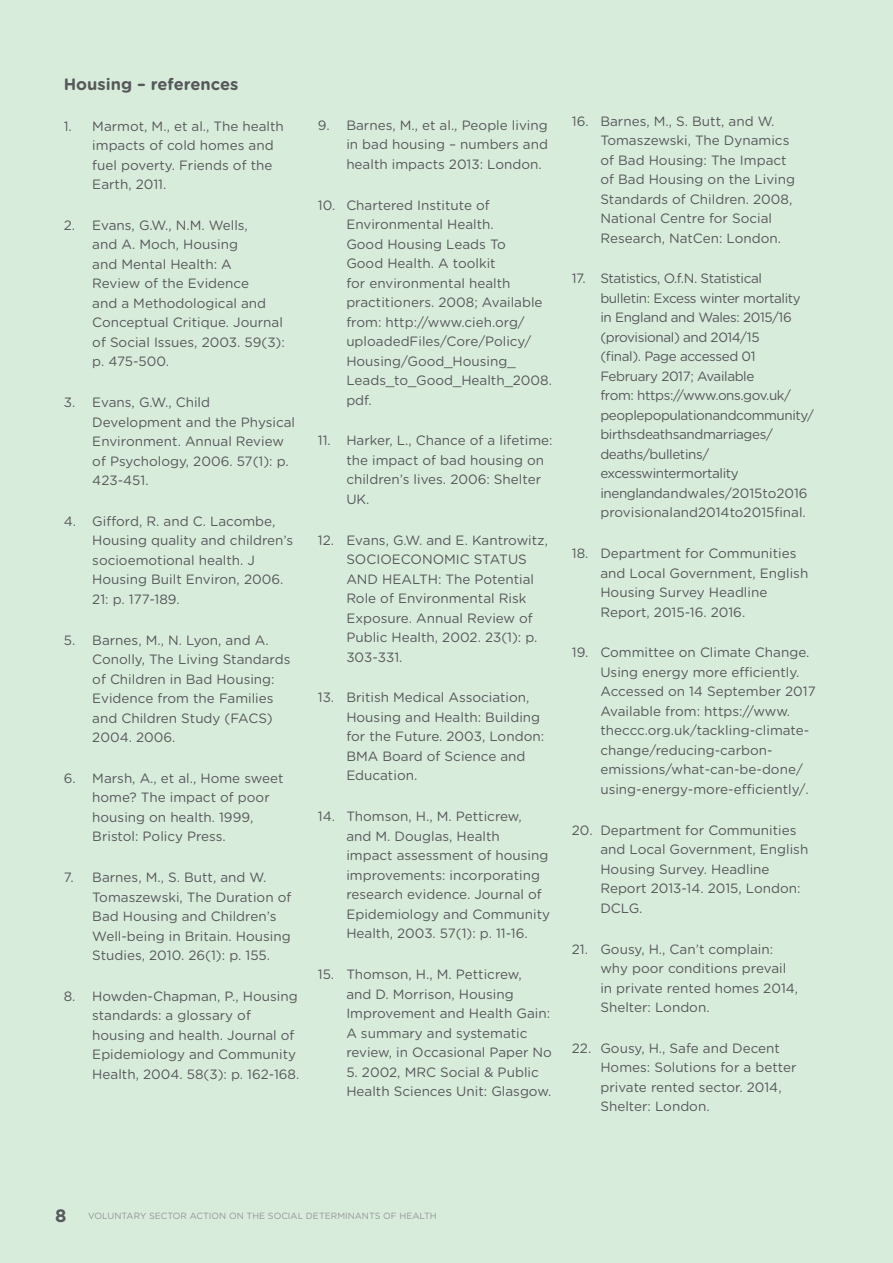
<style>
.page{position:relative;width:893px;height:1263px;background:#d8ecdc}
.page>*{position:absolute;margin:0;border:0;box-sizing:border-box;transform-origin:0 0}
.t1{font:700 18px "Gotham Rounded";color:#57585a}
.justified_text{font:700 16.5px "Gotham Rounded";color:#57585a}
.justified_text-2{font:13.5px/19.5px "Gotham Rounded";color:#57585a}
.justified_text-3{font:13.5px/19.5px "Gotham Rounded";letter-spacing:-.03em;color:#57585a}
.t2{font:9px "Gotham Rounded";color:#939598}
</style>
<div class="page">
<p class="justified_text" style="left:64px;top:72px;width:176px">Housing – references</p>
<p class="justified_text-2" style="left:92px;top:115px;width:193px;text-indent:-28px">1. Marmot, M., et al., The health impacts of cold homes and fuel poverty. Friends of the<br>Earth, 2011.</p>
<p class="justified_text-2" style="left:92px;top:215px;width:194px;text-indent:-28px">2. Evans, G.W., N.M. Wells,<br>and A. Moch, Housing<br>and Mental Health: A<br>Review of the Evidence<br>and a Methodological and<br>Conceptual Critique. Journal of Social Issues, 2003. 59(3): p. 475-500.</p>
<p class="justified_text-2" style="left:92px;top:392px;width:204px;text-indent:-28px">3. Evans, G.W., Child<br>Development and the Physical<br>Environment. Annual Review of Psychology, 2006. 57(1): p.<br>423-451.</p>
<p class="justified_text-2" style="left:92px;top:511px;width:202px;text-indent:-28px">4. Gifford, R. and C. Lacombe,<br>Housing quality and children’s socioemotional health. J<br>Housing Built Environ, 2006.<br>21: p. 177-189.</p>
<p class="justified_text-2" style="left:92px;top:629px;width:200px;text-indent:-28px">5. Barnes, M., N. Lyon, and A.<br>Conolly, The Living Standards of Children in Bad Housing:<br>Evidence from the Families and Children Study (FACS)<br>2004. 2006.</p>
<p class="justified_text-2" style="left:92px;top:768px;width:193px;text-indent:-28px">6. Marsh, A., et al., Home sweet home? The impact of poor housing on health. 1999,<br>Bristol: Policy Press.</p>
<p class="justified_text-2" style="left:92px;top:867px;width:201px;text-indent:-28px">7. Barnes, M., S. Butt, and W.<br>Tomaszewski, The Duration of<br>Bad Housing and Children’s<br>Well-being in Britain. Housing<br>Studies, 2010. 26(1): p. 155.</p>
<p class="justified_text-2" style="left:92px;top:986px;width:209px;text-indent:-28px">8. Howden-Chapman, P., Housing standards: a glossary of housing and health. Journal of<br>Epidemiology and Community<br>Health, 2004. 58(3): p. 162-168.</p>
<p class="justified_text-2" style="left:346px;top:115px;width:203px;text-align:justify;text-indent:-28px">9. Barnes, M., et al., People living in bad housing – numbers and health impacts 2013: London.</p>
<p class="justified_text-2" style="left:346px;top:194px;width:207px;text-indent:-28px">10. Chartered Institute of<br>Environmental Health.<br>Good Housing Leads To<br>Good Health. A toolkit<br>for environmental health practitioners. 2008; Available from: http://www.cieh.org/ uploadedFiles/Core/Policy/<br>Housing/Good_Housing_<br>Leads_to_Good_Health_2008. pdf.</p>
<p class="justified_text-2" style="left:346px;top:430px;width:208px;text-indent:-28px">11. Harker, L., Chance of a lifetime: the impact of bad housing on children’s lives. 2006: Shelter<br>UK.</p>
<p class="justified_text-2" style="left:346px;top:530px;width:203px;text-indent:-28px">12. Evans, G.W. and E. Kantrowitz,<br>SOCIOECONOMIC STATUS<br>AND HEALTH: The Potential<br>Role of Environmental Risk<br>Exposure. Annual Review of<br>Public Health, 2002. 23(1): p.<br>303-331.</p>
<p class="justified_text-2" style="left:346px;top:687px;width:199px;text-indent:-28px">13. British Medical Association,<br>Housing and Health: Building for the Future. 2003, London:<br>BMA Board of Science and<br>Education.</p>
<p class="justified_text-2" style="left:346px;top:806px;width:205px;text-indent:-28px">14. Thomson, H., M. Petticrew, and M. Douglas, Health<br>impact assessment of housing improvements: incorporating research evidence. Journal of<br>Epidemiology and Community<br>Health, 2003. 57(1): p. 11-16.</p>
<p class="justified_text-2" style="left:346px;top:964px;width:207px;text-indent:-28px">15. Thomson, H., M. Petticrew,<br>and D. Morrison, Housing<br>Improvement and Health Gain:<br>A summary and systematic review, in Occasional Paper No</p>
<p class="justified_text-2" style="left:346px;top:1061px;width:206px">5. 2002, MRC Social &amp; Public<br>Health Sciences Unit: Glasgow.</p>
<p class="justified_text-2" style="left:600px;top:110px;width:196px;text-indent:-28px">16. Barnes, M., S. Butt, and W.<br>Tomaszewski, The Dynamics of Bad Housing: The Impact of Bad Housing on the Living<br>Standards of Children. 2008,<br>National Centre for Social<br>Research, NatCen: London.</p>
<p class="justified_text-3" style="left:600px;top:268px;width:215px;text-indent:-28px">17. Statistics, O.f.N. Statistical bulletin: Excess winter mortality in England and Wales: 2015/16 (provisional) and 2014/15<br>(final). Page accessed 01<br>February 2017; Available<br>from: https://www.ons.gov.uk/ peoplepopulationandcommunity/ birthsdeathsandmarriages/ deaths/bulletins/ excesswintermortality inenglandandwales/2015to2016 provisionaland2014to2015final.</p>
<p class="justified_text-2" style="left:600px;top:543px;width:209px;text-indent:-28px">18. Department for Communities and Local Government, English<br>Housing Survey Headline<br>Report, 2015-16. 2016.</p>
<p class="justified_text-2" style="left:600px;top:642px;width:217px;text-indent:-28px">19. Committee on Climate Change.<br>Using energy more efficiently.<br>Accessed on 14 September 2017<br>Available from: https://www. theccc.org.uk/tackling-climate&shy;change/reducing-carbon&shy;emissions/what-can-be-done/ using-energy-more-efficiently/.</p>
<p class="justified_text-2" style="left:600px;top:820px;width:209px;text-indent:-28px">20. Department for Communities and Local Government, English<br>Housing Survey. Headline<br>Report 2013-14. 2015, London:<br>DCLG.</p>
<p class="justified_text-2" style="left:600px;top:938px;width:199px;text-indent:-28px">21. Gousy, H., Can’t complain: why poor conditions prevail in private rented homes 2014,<br>Shelter: London.</p>
<p class="justified_text-2" style="left:600px;top:1038px;width:198px;text-indent:-28px">22. Gousy, H., Safe and Decent<br>Homes: Solutions for a better private rented sector. 2014,<br>Shelter: London.</p>
<p class="t1" style="left:55px;top:1202px;width:13px">8</p>
<p class="t2" style="left:88px;top:1210px;width:350px">VOLUNTARY SECTOR ACTION ON THE SOCIAL DETERMINANTS OF HEALTH</p>
</div>
